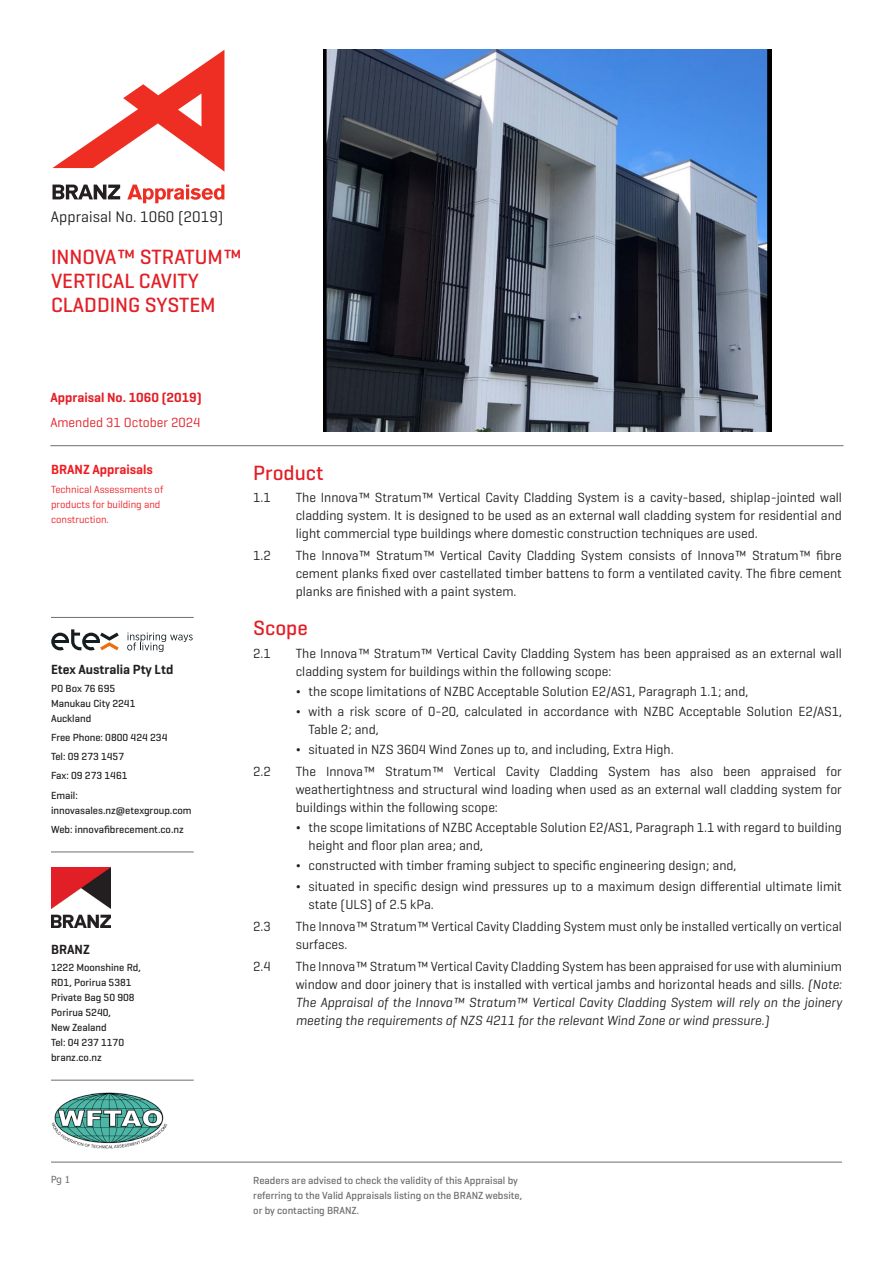
<style>
.page{position:relative;width:893px;height:1263px;background:#fff}
.page>*{position:absolute;margin:0;border:0;box-sizing:border-box;transform-origin:0 0}
.H3_Geo_P{font:500 21px/24px "Geogrotesque";color:#e21f26}
.t1{font:15.6px "Geogrotesque";letter-spacing:.005em;color:#231f20}
.t2{font:13.5px/18px "Geogrotesque";color:#231f20}
.H5_Geo_P{font:600 13.5px "Geogrotesque";color:#231f20}
.H4_Geo_P{font:600 13.5px "Geogrotesque";color:#e21f26}
.H4_Geo_P-2{font:13.5px "Geogrotesque";color:#e21f26}
.Body{font:600 13.5px "Geogrotesque";color:#ee1d23}
.Small_Body_Geo_P{font:500 10.5px/15px "Geogrotesque";color:#231f20}
.Small_Body_Geo_P-2{font:500 10.5px/15px "Geogrotesque";color:#6c6d70}
.Body-2{font:10.5px/15px "Geogrotesque";color:#ee1d23}
.t3{font:9.75px "Tahoma";color:#6c6d70}
.s1{font-weight:500}
.s2{font-style:italic}
</style>
<div class="page">
<hr style="left:51px;top:617px;width:143px;height:1px;background:#6c6d70">
<svg style="left:127px;top:633px;width:66px;height:19px"></svg>
<svg style="left:51px;top:629px;width:68px;height:21px"></svg>
<hr style="left:51px;top:852px;width:143px;height:1px;background:#6c6d70">
<img style="left:51px;top:868px;width:60px;height:59px">
<hr style="left:51px;top:1080px;width:143px;height:1px;background:#6c6d70">
<hr style="left:50px;top:445px;width:793px;height:1px;background:#6c6d70">
<hr style="left:51px;top:1162px;width:791px;height:1px;background:#6c6d70">
<img style="left:51px;top:1092px;width:117px;height:57px">
<svg style="left:52px;top:50px;width:172px;height:122px"></svg>
<svg style="left:127px;top:185px;width:97px;height:18px"></svg>
<svg style="left:53px;top:185px;width:67px;height:14px"></svg>
<img style="left:324px;top:50px;width:447px;height:382px">
<p class="t1" style="left:51px;top:207px;width:174px">Appraisal No. 1060 (2019)</p>
<p class="H3_Geo_P" style="left:51px;top:245px;width:192px">INNOVA™ STRATUM™<br>VERTICAL CAVITY<br>CLADDING SYSTEM</p>
<p class="H4_Geo_P" style="left:50px;top:389px;width:153px">Appraisal No. 1060 (2019)</p>
<p class="H4_Geo_P-2" style="left:50px;top:414px;width:152px">Amended 31 October 2024</p>
<p class="Body" style="left:51px;top:461px;width:103px">BRANZ Appraisals</p>
<p class="Body-2" style="left:51px;top:482px;width:114px">Technical Assessments of products for building and construction.</p>
<p class="H5_Geo_P" style="left:51px;top:661px;width:124px">Etex Australia Pty Ltd</p>
<p class="Small_Body_Geo_P" style="left:51px;top:680px;width:66px">PO Box 76 695</p>
<p class="Small_Body_Geo_P" style="left:51px;top:695px;width:86px">Manukau City 2241</p>
<p class="Small_Body_Geo_P" style="left:51px;top:710px;width:42px">Auckland</p>
<p class="Small_Body_Geo_P" style="left:51px;top:729px;width:118px">Free Phone: 0800 424 234</p>
<p class="Small_Body_Geo_P" style="left:51px;top:749px;width:75px">Tel: 09 273 1457</p>
<p class="Small_Body_Geo_P" style="left:51px;top:768px;width:78px">Fax: 09 273 1461</p>
<p class="Small_Body_Geo_P" style="left:51px;top:787px;width:142px">Email: innovasales.nz@etexgroup.com</p>
<p class="Small_Body_Geo_P" style="left:51px;top:821px;width:134px">Web: innovafibrecement.co.nz</p>
<p class="H5_Geo_P" style="left:51px;top:941px;width:40px">BRANZ</p>
<p class="Small_Body_Geo_P" style="left:51px;top:960px;width:91px">1222 Moonshine Rd,</p>
<p class="Small_Body_Geo_P" style="left:51px;top:975px;width:82px">RD1, Porirua 5381</p>
<p class="Small_Body_Geo_P" style="left:51px;top:990px;width:85px">Private Bag 50 908</p>
<p class="Small_Body_Geo_P" style="left:51px;top:1005px;width:62px">Porirua 5240,<br>New Zealand</p>
<p class="Small_Body_Geo_P" style="left:51px;top:1035px;width:75px">Tel: 04 237 1170</p>
<p class="Small_Body_Geo_P" style="left:51px;top:1050px;width:52px">branz.co.nz</p>
<p class="H3_Geo_P" style="left:253px;top:460px;width:72px">Product</p>
<p class="t2" style="left:253px;top:488px;width:19px">1.1</p>
<p class="t2" style="left:296px;top:488px;width:548px;text-align:justify">The Innova™ Stratum™ Vertical Cavity Cladding System is a cavity-based, shiplap-jointed wall cladding system. It is designed to be used as an external wall cladding system for residential and light commercial type buildings where domestic construction techniques are used.</p>
<p class="t2" style="left:253px;top:546px;width:19px">1.2</p>
<p class="t2" style="left:296px;top:546px;width:548px;text-align:justify">The Innova™ Stratum™ Vertical Cavity Cladding System consists of Innova™ Stratum™ fibre cement planks fixed over castellated timber battens to form a ventilated cavity. The fibre cement planks are finished with a paint system.</p>
<p class="H3_Geo_P" style="left:253px;top:616px;width:56px">Scope</p>
<p class="t2" style="left:253px;top:643px;width:19px">2.1</p>
<p class="t2" style="left:296px;top:643px;width:548px">The Innova™ Stratum™ Vertical Cavity Cladding System has been appraised as an external wall cladding system for buildings within the following scope:</p>
<p class="t2" style="left:296px;top:682px;width:454px"><span class="s1">¬</span> the scope limitations of NZBC Acceptable Solution E2/AS1, Paragraph 1.1; and,</p>
<p class="t2" style="left:309px;top:702px;width:535px;text-indent:-13px"><span class="s1">¬</span> with a risk score of 0-20, calculated in accordance with NZBC Acceptable Solution E2/AS1,<br>Table 2; and,</p>
<p class="t2" style="left:296px;top:740px;width:379px"><span class="s1">¬</span> situated in NZS 3604 Wind Zones up to, and including, Extra High.</p>
<p class="t2" style="left:253px;top:762px;width:19px">2.2</p>
<p class="t2" style="left:296px;top:762px;width:548px;text-align:justify">The Innova™ Stratum™ Vertical Cavity Cladding System has also been appraised for weathertightness and structural wind loading when used as an external wall cladding system for buildings within the following scope:</p>
<p class="t2" style="left:309px;top:818px;width:535px;text-indent:-13px"><span class="s1">¬</span> the scope limitations of NZBC Acceptable Solution E2/AS1, Paragraph 1.1 with regard to building height and floor plan area; and,</p>
<p class="t2" style="left:296px;top:856px;width:442px"><span class="s1">¬</span> constructed with timber framing subject to specific engineering design; and,</p>
<p class="t2" style="left:309px;top:876px;width:535px;text-indent:-13px"><span class="s1">¬</span> situated in specific design wind pressures up to a maximum design differential ultimate limit state (ULS) of 2.5 kPa.</p>
<p class="t2" style="left:253px;top:917px;width:19px">2.3</p>
<p class="t2" style="left:296px;top:917px;width:548px">The Innova™ Stratum™ Vertical Cavity Cladding System must only be installed vertically on vertical surfaces.</p>
<p class="t2" style="left:253px;top:957px;width:19px">2.4</p>
<p class="t2" style="left:296px;top:957px;width:548px;text-align:justify">The Innova™ Stratum™ Vertical Cavity Cladding System has been appraised for use with aluminium window and door joinery that is installed with vertical jambs and horizontal heads and sills. <span class="s2">(Note:<br>The Appraisal of the Innova™ Stratum™ Vertical Cavity Cladding System will rely on the joinery meeting the requirements of NZS 4211 for the relevant Wind Zone or wind pressure.)</span></p>
<p class="t3" style="left:51px;top:1173px;width:21px">Pg 1</p>
<p class="Small_Body_Geo_P-2" style="left:253px;top:1172px;width:270px">Readers are advised to check the validity of this Appraisal by referring to the Valid Appraisals listing on the BRANZ website, or by contacting BRANZ.</p>
</div>
